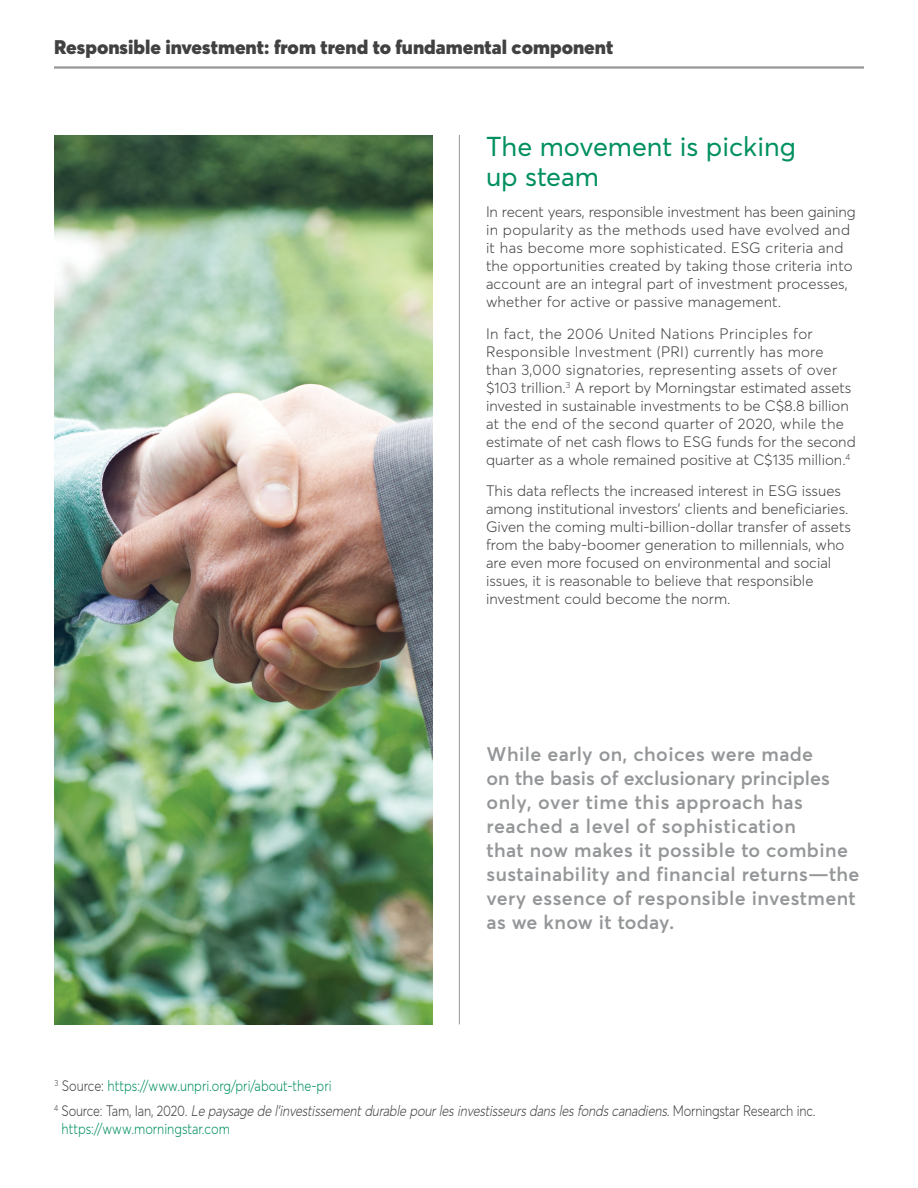
<style>
.page{position:relative;width:918px;height:1188px;background:#fff}
.page>*{position:absolute;margin:0;border:0;box-sizing:border-box;transform-origin:0 0}
.t1{font:27px/30px "Averta";color:#00905e}
.t2{font:600 19.5px/24px "Averta";letter-spacing:.02em;color:#949698}
.t3{font:900 19.5px "Averta";color:#414142}
.t4{font:300 15px/18px "Averta";color:#414142}
.t5{font:italic 300 15px/18px "Averta";color:#414142;scale:.85 1}
.t6{font:300 15px "Averta";color:#00905e;scale:.85 1}
.s1{color:#414142}
.s2{font-style:normal}
.s3{font-style:normal;color:#00905e}
</style>
<div class="page">
<hr style="left:54px;top:66px;width:810px;height:3px;background:#949698">
<hr style="left:459px;top:135px;width:1px;height:889px;background:#949698">
<img style="left:54px;top:135px;width:378px;height:889px">
<h2 class="t3" style="left:54px;top:34px;width:561px">Responsible investment: from trend to fundamental component</h2>
<h2 class="t1" style="left:486px;top:131px;width:311px">The movement is picking up steam</h2>
<p class="t4" style="left:486px;top:203px;width:371px">In recent years, responsible investment has been gaining in popularity as the methods used have evolved and it has become more sophisticated. ESG criteria and the opportunities created by taking those criteria into account are an integral part of investment processes, whether for active or passive management.</p>
<p class="t4" style="left:486px;top:324px;width:371px">In fact, the 2006 United Nations Principles for Responsible Investment (PRI) currently has more than 3,000 signatories, representing assets of over $103 trillion.<sup>3</sup> A report by Morningstar estimated assets invested in sustainable investments to be C$8.8 billion at the end of the second quarter of 2020, while the estimate of net cash flows to ESG funds for the second quarter as a whole remained positive at C$135 million.<sup>4</sup></p>
<p class="t4" style="left:486px;top:482px;width:367px">This data reflects the increased interest in ESG issues among institutional investors’ clients and beneficiaries.<br>Given the coming multi-billion-dollar transfer of assets from the baby-boomer generation to millennials, who are even more focused on environmental and social issues, it is reasonable to believe that responsible investment could become the norm.</p>
<p class="t2" style="left:487px;top:742px;width:375px">While early on, choices were made<br>on the basis of exclusionary principles only, over time this approach has reached a level of sophistication<br>that now makes it possible to combine sustainability and financial returns—the very essence of responsible investment as we know it today.</p>
<p class="t6" style="left:54px;top:1077px;width:328px"><sup>3</sup> <span class="s1">Source:</span> https://www.unpri.org/pri/about-the-pri</p>
<p class="t5" style="left:62px;top:1102px;width:889px;text-indent:-8px"><sup>4</sup> <span class="s2">S o u r c e : Ta m , I a n , 2 0 2 0 .</span> Le paysage de l'investissementdurable pourlesinvestisseursdanslesfondscanadiens<span class="s2">. M o r n i n g s t a r R e s e a r c h i n c . </span><span class="s3">https://www.morningstar.com</span></p>
</div>
